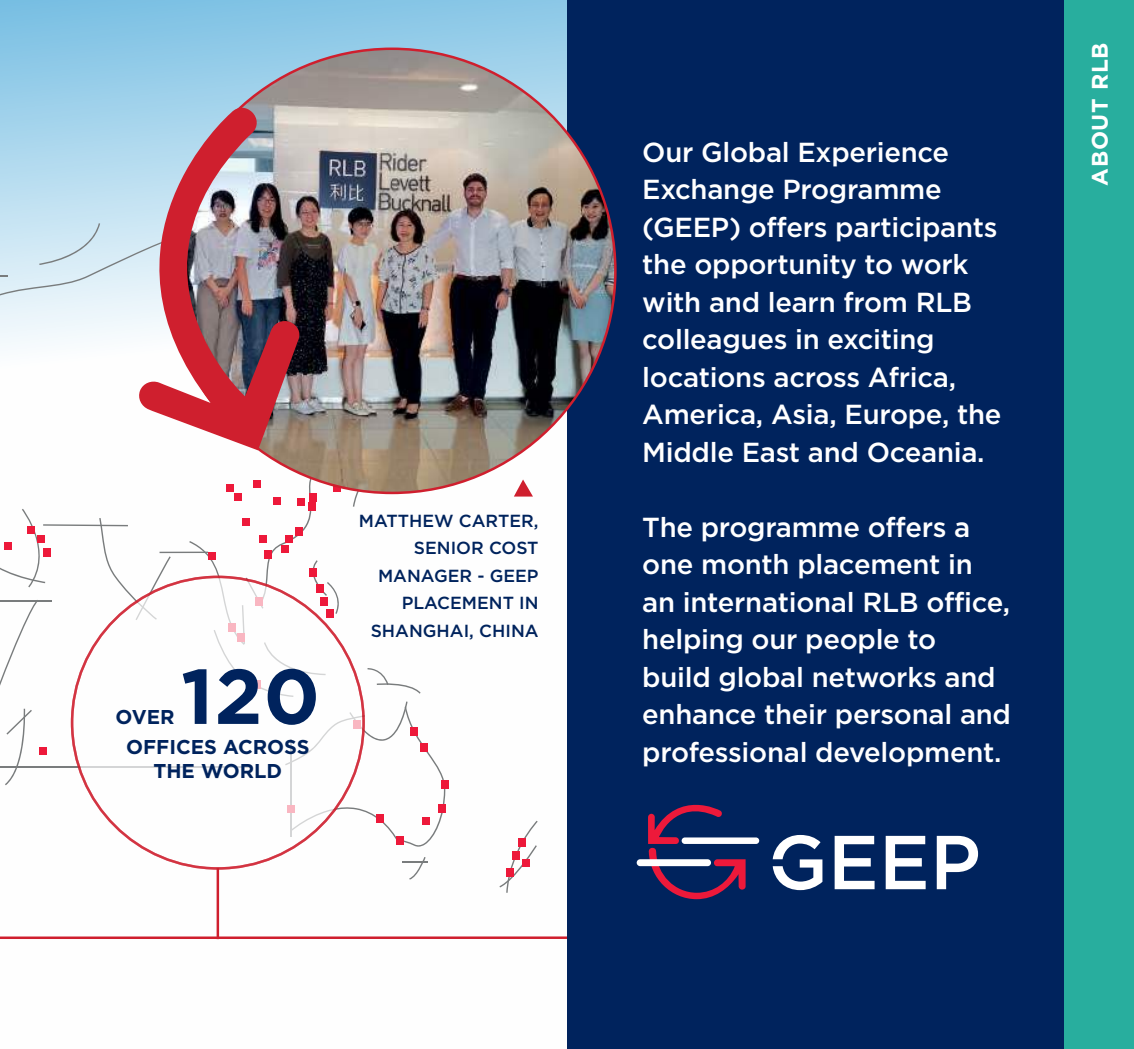
<style>
.page{position:relative;width:1134px;height:1049px;background:#fff}
.page>*{position:absolute;margin:0;border:0;box-sizing:border-box;transform-origin:0 0}
.t1{font:700 77.5px "Gotham";color:#00235d}
.t2{font:500 27.5px/37.5px "Gotham";letter-spacing:-.01em;color:#fff}
.t3{font:700 22.5px "Gotham";letter-spacing:.03em;color:#fff}
.t4{font:700 20px/24px "Gotham";color:#00235d;text-align:center}
.t5{font:500 17.5px/27.5px "Gotham";color:#00235d;text-align:right}
</style>
<div class="page">
<svg style="left:0;top:0;width:567px;height:145px;background:#8dc8e6"></svg>
<svg style="left:0;top:145px;width:567px;height:795px"></svg>
<div style="left:1063px;top:0;width:71px;height:1049px;background:#28ae9e"></div>
<div style="left:72px;top:577px;width:292px;height:291px;background:#fff;border-radius:50%"></div>
<div style="left:567px;top:0;width:496px;height:1049px;background:#00235d"></div>
<svg style="left:648px;top:804px;width:98px;height:95px"></svg>
<div style="left:682px;top:837px;width:77px;height:7px;background:#fff;border-radius:3px"></div>
<div style="left:637px;top:859px;width:74px;height:7px;background:#fff;border-radius:3px"></div>
<svg style="left:773px;top:835px;width:49px;height:55px"></svg>
<svg style="left:835px;top:836px;width:39px;height:53px"></svg>
<svg style="left:886px;top:836px;width:40px;height:53px"></svg>
<svg style="left:937px;top:836px;width:41px;height:53px"></svg>
<hr style="left:217px;top:868px;width:2px;height:71px;background:#cf1f2e">
<img style="left:168px;top:49px;width:447px;height:444px">
<img style="left:85px;top:106px;width:216px;height:344px">
<svg style="left:189px;top:316px;width:372px;height:577px"></svg>
<p class="t4" style="left:116px;top:705px;width:60px">OVER</p>
<h1 class="t1" style="left:181px;top:662px;width:141px">120</h1>
<p class="t4" style="left:126px;top:736px;width:185px">OFFICES ACROSS<br>THE WORLD</p>
<p class="t5" style="left:359px;top:507px;width:181px">MATTHEW CARTER,<br>SENIOR COST<br>MANAGER - GEEP<br>PLACEMENT IN<br>SHANGHAI, CHINA</p>
<p class="t2" style="left:642px;top:134px;width:361px">Our Global Experience<br>Exchange Programme (GEEP) offers participants the opportunity to work with and learn from RLB colleagues in exciting locations across Africa,<br>America, Asia, Europe, the<br>Middle East and Oceania.</p>
<p class="t2" style="left:642px;top:509px;width:370px">The programme offers a one month placement in an international RLB office, helping our people to build global networks and enhance their personal and professional development.</p>
<p class="t3" style="left:1090px;top:186px;width:145px;rotate:-90deg">ABOUT RLB</p>
</div>
